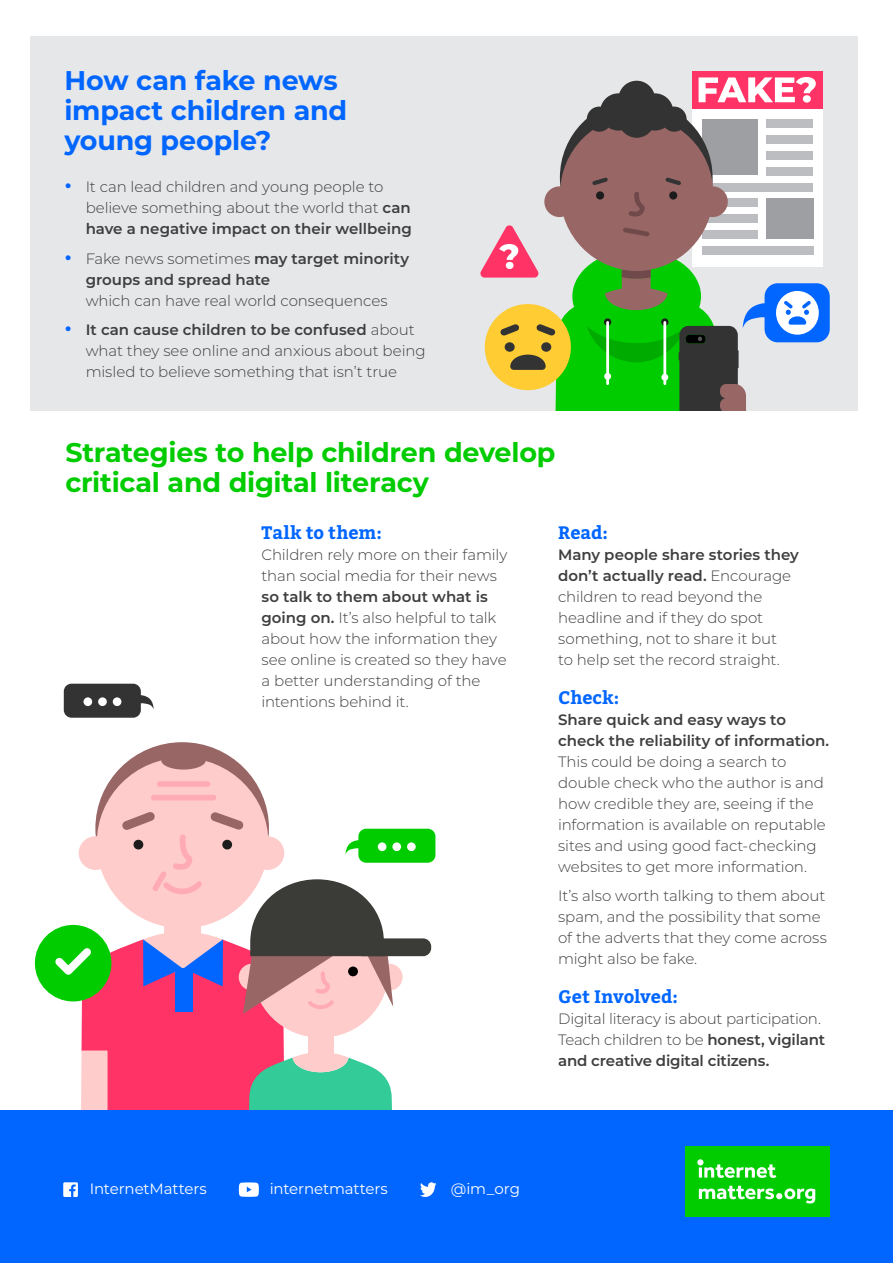
<style>
.page{position:relative;width:893px;height:1263px;background:#fff}
.page>*{position:absolute;margin:0;border:0;box-sizing:border-box;transform-origin:0 0}
.Head2{font:700 27px/30px "Montserrat";letter-spacing:-.01em;color:#0c0}
.Head2-2{font:700 27px/30px "Montserrat";letter-spacing:-.01em;color:#06f}
.Head3{font:700 18px "Bitter";color:#06f}
.Body{font:300 15px/21px "Montserrat";letter-spacing:-.005em;color:#3e3e3f}
.Big_Para{font:15px "Montserrat";letter-spacing:-.01em;color:#fff}
.s1{font-weight:600;font-size:22.5px;color:#06f}
.s2{font-weight:600}
</style>
<div class="page">
<div style="left:31px;top:36px;width:827px;height:374px;background:#e6e7e9"></div>
<div style="left:692px;top:108px;width:131px;height:158px;background:#fff"></div>
<div style="left:702px;top:120px;width:56px;height:55px;background:#9d9fa2"></div>
<div style="left:766px;top:120px;width:46px;height:8px;background:#bcbdc0"></div>
<div style="left:766px;top:167px;width:46px;height:9px;background:#bcbdc0"></div>
<div style="left:766px;top:135px;width:46px;height:9px;background:#bcbdc0"></div>
<div style="left:766px;top:151px;width:46px;height:9px;background:#bcbdc0"></div>
<div style="left:702px;top:183px;width:110px;height:8px;background:#bcbdc0"></div>
<div style="left:702px;top:198px;width:56px;height:9px;background:#bcbdc0"></div>
<div style="left:702px;top:214px;width:56px;height:9px;background:#bcbdc0"></div>
<div style="left:766px;top:199px;width:48px;height:40px;background:#9d9fa2"></div>
<div style="left:692px;top:71px;width:131px;height:37px;background:#f36"></div>
<svg style="left:699px;top:77px;width:117px;height:26px"></svg>
<div style="left:697px;top:186px;width:31px;height:31px;background:#966;border-radius:50%"></div>
<div style="left:560px;top:100px;width:153px;height:155px;background:#333;border-radius:50%"></div>
<div style="left:544px;top:186px;width:31px;height:31px;background:#966;border-radius:50%"></div>
<div style="left:560px;top:116px;width:153px;height:155px;background:#966;border-radius:50%"></div>
<div style="left:596px;top:191px;width:8px;height:9px;background:#1c1c1c;border-radius:50%"></div>
<div style="left:669px;top:191px;width:8px;height:9px;background:#1c1c1c;border-radius:50%"></div>
<svg style="left:628px;top:192px;width:17px;height:25px"></svg>
<svg style="left:592px;top:177px;width:16px;height:8px"></svg>
<svg style="left:665px;top:177px;width:16px;height:8px"></svg>
<svg style="left:587px;top:81px;width:100px;height:57px"></svg>
<div style="left:95px;top:742px;width:174px;height:173px;background:#966;border-radius:50%"></div>
<div style="left:97px;top:758px;width:171px;height:170px;background:#fcc;border-radius:50%"></div>
<div style="left:157px;top:781px;width:53px;height:6px;background:#ffabb5;border-radius:3px"></div>
<div style="left:151px;top:795px;width:65px;height:5px;background:#ffabb5;border-radius:3px"></div>
<div style="left:161px;top:751px;width:45px;height:18px;background:#966;border-radius:50%"></div>
<svg style="left:480px;top:225px;width:350px;height:185px"></svg>
<div style="left:0;top:1111px;width:893px;height:152px;background:#06f"></div>
<div style="left:685px;top:1146px;width:144px;height:71px;background:#0c0"></div>
<svg style="left:697px;top:1159px;width:118px;height:44px"></svg>
<svg style="left:420px;top:1182px;width:17px;height:15px"></svg>
<svg style="left:63px;top:1182px;width:15px;height:15px"></svg>
<svg style="left:239px;top:1182px;width:20px;height:15px"></svg>
<svg style="left:64px;top:684px;width:90px;height:34px;background:#525252"></svg>
<div style="left:84px;top:697px;width:8px;height:9px;background:#fff;border-radius:50%"></div>
<div style="left:98px;top:697px;width:9px;height:9px;background:#fff;border-radius:50%"></div>
<div style="left:113px;top:697px;width:8px;height:9px;background:#fff;border-radius:50%"></div>
<div style="left:35px;top:925px;width:76px;height:76px;background:#0c0;border-radius:50%"></div>
<svg style="left:55px;top:811px;width:380px;height:300px"></svg>
<p class="Head2-2" style="left:64px;top:64px;width:284px">How can fake news impact children and young people?</p>
<p class="Body" style="left:86px;top:176px;width:328px;text-indent:-21px"><span class="s1">•</span> It can lead children and young people to believe something about the world that <span class="s2">can have a negative impact on their wellbeing</span></p>
<p class="Body" style="left:86px;top:247px;width:325px;text-indent:-21px"><span class="s1">•</span> Fake news sometimes <span class="s2">may target minority groups and spread hate<br></span>which can have real world consequences</p>
<p class="Body" style="left:86px;top:319px;width:341px;text-indent:-21px"><span class="s1">•</span> <span class="s2">It can cause children to be confused</span> about what they see online and anxious about being misled to believe something that isn’t true</p>
<p class="Head2" style="left:65px;top:436px;width:492px">Strategies to help children develop critical and digital literacy</p>
<p class="Head3" style="left:261px;top:521px;width:122px">Talk to them:</p>
<p class="Body" style="left:261px;top:544px;width:247px">Children rely more on their family than social media for their news <span class="s2">so talk to them about what is going on.</span> It’s also helpful to talk about how the information they see online is created so they have a better understanding of the intentions behind it.</p>
<p class="Head3" style="left:558px;top:521px;width:51px">Read:</p>
<p class="Body" style="left:558px;top:544px;width:242px"><span class="s2">Many people share stories they don’t actually read.</span> Encourage children to read beyond the headline and if they do spot something, not to share it but<br>to help set the record straight.</p>
<p class="Head3" style="left:558px;top:686px;width:63px">Check:</p>
<p class="Body" style="left:558px;top:708px;width:273px"><span class="s2">Share quick and easy ways to check the reliability of information.<br></span>This could be doing a search to double check who the author is and how credible they are, seeing if the information is available on reputable sites and using good fact-checking websites to get more information.</p>
<p class="Body" style="left:558px;top:885px;width:270px">It’s also worth talking to them about spam, and the possibility that some of the adverts that they come across might also be fake.</p>
<p class="Head3" style="left:558px;top:985px;width:121px">Get Involved:</p>
<p class="Body" style="left:558px;top:1007px;width:268px">Digital literacy is about participation.<br>Teach children to be <span class="s2">honest, vigilant and creative digital citizens.</span></p>
<p class="Big_Para" style="left:90px;top:1178px;width:119px">InternetMatters</p>
<p class="Big_Para" style="left:270px;top:1178px;width:120px">internetmatters</p>
<p class="Big_Para" style="left:451px;top:1178px;width:71px">@im_org</p>
</div>
